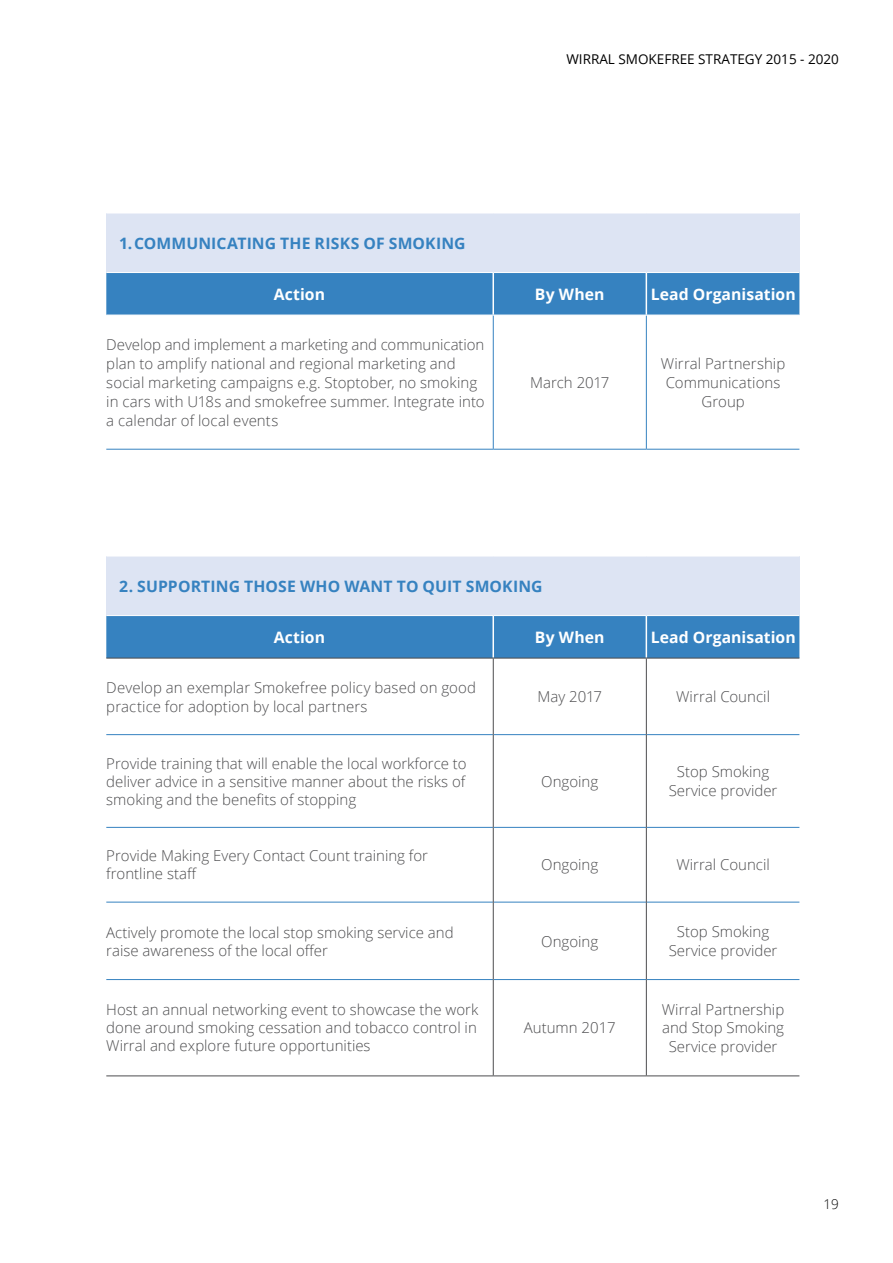
<style>
.page{position:relative;width:893px;height:1263px;background:#fff}
.page>*{position:absolute;margin:0;border:0;box-sizing:border-box;transform-origin:0 0}
.t1{font:700 15.75px "Open Sans";letter-spacing:.005em;color:#3682c0}
.t2{font:700 15.75px "Open Sans";letter-spacing:.005em;color:#fff}
.t3{font:300 15px/18.9px "Open Sans";color:#4d4d4f}
.t4{font:13.5px "Open Sans";color:#000}
.t5{font:300 13.5px "Open Sans";color:#000}
</style>
<div class="page">
<div style="left:106px;top:213px;width:693px;height:60px;background:#dde4f3"></div>
<div style="left:106px;top:273px;width:693px;height:42px;background:#3682c0"></div>
<hr style="left:106px;top:213px;width:387px;height:1px;background:#fff">
<hr style="left:493px;top:213px;width:153px;height:1px;background:#fff">
<hr style="left:646px;top:213px;width:153px;height:1px;background:#fff">
<hr style="left:106px;top:272px;width:387px;height:1px;background:#fff">
<hr style="left:493px;top:272px;width:153px;height:1px;background:#fff">
<hr style="left:646px;top:272px;width:153px;height:1px;background:#fff">
<hr style="left:492px;top:273px;width:2px;height:42px;background:#fff">
<hr style="left:646px;top:273px;width:1px;height:42px;background:#fff">
<hr style="left:493px;top:315px;width:1px;height:134px;background:#3682c0">
<hr style="left:646px;top:315px;width:1px;height:134px;background:#3682c0">
<hr style="left:106px;top:449px;width:387px;height:1px;background:#3682c0">
<hr style="left:493px;top:449px;width:153px;height:1px;background:#3682c0">
<hr style="left:646px;top:449px;width:153px;height:1px;background:#3682c0">
<hr style="left:493px;top:315px;width:153px;height:1px;background:#fff">
<hr style="left:646px;top:315px;width:153px;height:1px;background:#fff">
<div style="left:106px;top:556px;width:693px;height:59px;background:#dde4f3"></div>
<div style="left:106px;top:616px;width:693px;height:42px;background:#3682c0"></div>
<hr style="left:106px;top:556px;width:387px;height:1px;background:#fff">
<hr style="left:493px;top:556px;width:153px;height:1px;background:#fff">
<hr style="left:646px;top:556px;width:153px;height:1px;background:#fff">
<hr style="left:492px;top:616px;width:2px;height:42px;background:#fff">
<hr style="left:646px;top:616px;width:1px;height:42px;background:#fff">
<hr style="left:106px;top:734px;width:387px;height:1px;background:#3682c0">
<hr style="left:494px;top:734px;width:152px;height:1px;background:#3682c0">
<hr style="left:647px;top:734px;width:152px;height:1px;background:#3682c0">
<hr style="left:106px;top:827px;width:387px;height:1px;background:#3682c0">
<hr style="left:494px;top:827px;width:152px;height:1px;background:#3682c0">
<hr style="left:647px;top:827px;width:152px;height:1px;background:#3682c0">
<hr style="left:106px;top:902px;width:387px;height:1px;background:#3682c0">
<hr style="left:494px;top:902px;width:152px;height:1px;background:#3682c0">
<hr style="left:647px;top:902px;width:152px;height:1px;background:#3682c0">
<hr style="left:106px;top:979px;width:387px;height:1px;background:#3682c0">
<hr style="left:494px;top:979px;width:152px;height:1px;background:#3682c0">
<hr style="left:647px;top:979px;width:152px;height:1px;background:#3682c0">
<hr style="left:106px;top:658px;width:387px;height:1px;background:#4d4d4f">
<hr style="left:493px;top:658px;width:153px;height:1px;background:#4d4d4f">
<hr style="left:493px;top:658px;width:1px;height:77px;background:#4d4d4f">
<hr style="left:646px;top:658px;width:153px;height:1px;background:#4d4d4f">
<hr style="left:646px;top:658px;width:1px;height:77px;background:#4d4d4f">
<hr style="left:493px;top:735px;width:1px;height:92px;background:#4d4d4f">
<hr style="left:646px;top:735px;width:1px;height:92px;background:#4d4d4f">
<hr style="left:493px;top:827px;width:1px;height:75px;background:#4d4d4f">
<hr style="left:646px;top:827px;width:1px;height:75px;background:#4d4d4f">
<hr style="left:493px;top:902px;width:1px;height:77px;background:#4d4d4f">
<hr style="left:646px;top:902px;width:1px;height:77px;background:#4d4d4f">
<hr style="left:493px;top:979px;width:1px;height:96px;background:#4d4d4f">
<hr style="left:646px;top:979px;width:1px;height:96px;background:#4d4d4f">
<hr style="left:106px;top:1075px;width:387px;height:1px;background:#4d4d4f">
<hr style="left:493px;top:1075px;width:153px;height:1px;background:#4d4d4f">
<hr style="left:646px;top:1075px;width:153px;height:1px;background:#4d4d4f">
<p class="t4" style="left:566px;top:50px;width:274px">WIRRAL SMOKEFREE STRATEGY 2015 - 2020</p>
<p class="t1" style="left:119px;top:232px;width:78px">1. COMMUNI</p>
<p class="t1" style="left:217px;top:232px;width:21px">CATIN</p>
<p class="t1" style="left:265px;top:232px;width:27px">G THE</p>
<p class="t1" style="left:315px;top:232px;width:152px">RISKS OF SMOKING</p>
<p class="t2" style="left:274px;top:283px;width:53px">ACTION</p>
<p class="t2" style="left:535px;top:283px;width:71px">BY WHEN</p>
<p class="t2" style="left:651px;top:283px;width:147px">LEAD ORGANISATION</p>
<p class="t3" style="left:106px;top:335px;width:380px">Develop and implement a marketing and communication plan to amplify national and regional marketing and social marketing campaigns e.g. Stoptober, no smoking in cars with U 18s and smokefree summer. I ntegrate into a calendar of local events</p>
<p class="t3" style="left:661px;top:354px;width:126px;text-align:center">Wirral Partnership<br>Communications<br>Group</p>
<p class="t3" style="left:530px;top:373px;width:81px">March 2017</p>
<p class="t1" style="left:119px;top:575px;width:38px">2. SUPP</p>
<p class="t1" style="left:178px;top:575px;width:23px">ORTIN</p>
<p class="t1" style="left:229px;top:575px;width:129px">G THOSEWHO WANT</p>
<p class="t1" style="left:397px;top:575px;width:48px">TO QUIT</p>
<p class="t1" style="left:466px;top:575px;width:78px">SMOKING</p>
<p class="t2" style="left:274px;top:626px;width:53px">ACTION</p>
<p class="t2" style="left:535px;top:626px;width:71px">BY WHEN</p>
<p class="t2" style="left:651px;top:626px;width:147px">LEAD ORGANISATION</p>
<p class="t3" style="left:106px;top:678px;width:371px">Develop an exemplar Smokefree policy based on good practice for adoption by local partners</p>
<p class="t3" style="left:537px;top:687px;width:66px">May 2017</p>
<p class="t3" style="left:676px;top:687px;width:96px">Wirral Council</p>
<p class="t3" style="left:106px;top:754px;width:362px;line-height:18px;text-align:justify">Provide training that will enable the local workforce to deliver advice in a sensitive manner about the risks of smoking and the benefits of stopping</p>
<p class="t3" style="left:541px;top:771px;width:59px">Ongoing</p>
<p class="t3" style="left:669px;top:762px;width:110px;text-align:center">Stop Smoking<br>Service provider</p>
<p class="t3" style="left:106px;top:847px;width:323px;line-height:18px">Provide Making Every Contact Count training for frontline staff</p>
<p class="t3" style="left:541px;top:855px;width:59px">Ongoing</p>
<p class="t3" style="left:676px;top:855px;width:95px">Wirral Council</p>
<p class="t3" style="left:106px;top:923px;width:349px;line-height:18px">Actively promote the local stop smoking service and raise awareness of the local offer</p>
<p class="t3" style="left:541px;top:931px;width:59px">Ongoing</p>
<p class="t3" style="left:669px;top:922px;width:110px;text-align:center">Stop Smoking<br>Service provider</p>
<p class="t3" style="left:106px;top:1000px;width:374px;line-height:18px;text-align:justify">Host an annual networking event to showcase the work done around smoking cessation and tobacco control in Wirral and explore future opportunities</p>
<p class="t3" style="left:524px;top:1018px;width:93px">Autumn 2017</p>
<p class="t3" style="left:662px;top:999px;width:124px;text-align:center">Wirral Partnership and Stop Smoking<br>Service provider</p>
<p class="t5" style="left:823px;top:1194px;width:17px">19</p>
</div>
